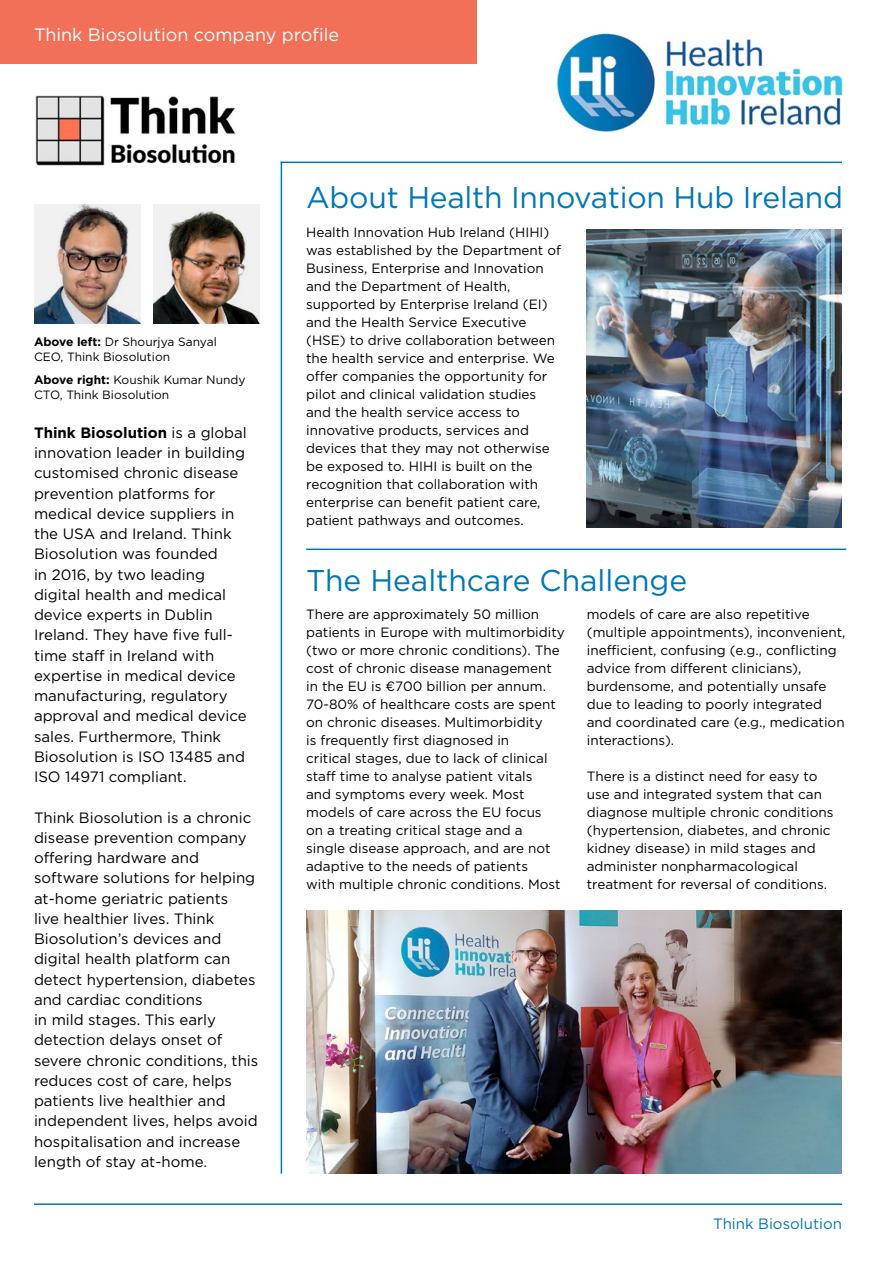
<style>
.page{position:relative;width:893px;height:1263px;background:#fff}
.page>*{position:absolute;margin:0;border:0;box-sizing:border-box;transform-origin:0 0}
.t1{font:30px "Gotham";letter-spacing:-.01em;color:#0077b5}
.t2{font:18px "Gotham";color:#fff}
.t3{font:15px/20.2px "Gotham";color:#000}
.t4{font:15px "Gotham";color:#0077b5}
.t5{font:13.5px/18px "Gotham";color:#000}
.t6{font:12px/15px "Gotham";color:#000}
.s1{font-weight:700}
</style>
<div class="page">
<img style="left:556px;top:33px;width:287px;height:100px">
<hr style="left:306px;top:549px;width:540px;height:1px;background:#0077b5">
<hr style="left:34px;top:1203px;width:808px;height:2px;background:#0077b5">
<div style="left:0;top:0;width:476px;height:64px;background:#f37058"></div>
<hr style="left:281px;top:162px;width:1px;height:1012px;background:#0077b5">
<img style="left:587px;top:230px;width:255px;height:297px">
<hr style="left:281px;top:162px;width:561px;height:1px;background:#0077b5">
<img style="left:35px;top:95px;width:200px;height:71px">
<img style="left:153px;top:204px;width:106px;height:119px">
<img style="left:34px;top:204px;width:106px;height:119px">
<img style="left:306px;top:910px;width:536px;height:264px">
<h2 class="t2" style="left:34px;top:24px;width:307px">Think Biosolution company profile</h2>
<p class="t6" style="left:34px;top:334px;width:184px"><span class="s1">Above left:</span> Dr Shourjya Sanyal<br>CEO, Think Biosolution</p>
<p class="t6" style="left:34px;top:372px;width:213px"><span class="s1">Above right:</span> Koushik Kumar Nundy<br>CTO, Think Biosolution</p>
<p class="t3" style="left:34px;top:422px;width:214px"><span class="s1">Think Biosolution</span> is a global innovation leader in building customised chronic disease prevention platforms for medical device suppliers in the USA and Ireland. Think<br>Biosolution was founded<br>in 2016, by two leading digital health and medical device experts in Dublin<br>Ireland. They have five full&shy;time staff in Ireland with expertise in medical device manufacturing, regulatory approval and medical device sales. Furthermore, Think<br>Biosolution is ISO 13485 and<br>ISO 14971 compliant.</p>
<p class="t3" style="left:34px;top:807px;width:226px">Think Biosolution is a chronic disease prevention company offering hardware and software solutions for helping at-home geriatric patients<br>live healthier lives. Think<br>Biosolution’s devices and digital health platform can detect hypertension, diabetes and cardiac conditions<br>in mild stages. This early detection delays onset of severe chronic conditions, this reduces cost of care, helps patients live healthier and independent lives, helps avoid hospitalisation and increase length of stay at-home.</p>
<h1 class="t1" style="left:306px;top:181px;width:538px">About Health Innovation Hub Ireland</h1>
<p class="t5" style="left:306px;top:223px;width:256px">Health Innovation Hub Ireland (HIHI) was established by the Department of Business, Enterprise and Innovation and the Department of Health, supported by Enterprise Ireland (EI) and the Health Service Executive (HSE) to drive collaboration between the health service and enterprise. We offer companies the opportunity for pilot and clinical validation studies and the health service access to innovative products, services and devices that they may not otherwise be exposed to. HIHI is built on the recognition that collaboration with enterprise can benefit patient care, patient pathways and outcomes.</p>
<h1 class="t1" style="left:306px;top:563px;width:383px">The Healthcare Challenge</h1>
<p class="t5" style="left:306px;top:605px;width:260px">There are approximately 50 million patients in Europe with multimorbidity (two or more chronic conditions). The cost of chronic disease management in the EU is ¤700 billion per annum.<br>70-80% of healthcare costs are spent on chronic diseases. Multimorbidity<br>is frequently first diagnosed in<br>critical stages, due to lack of clinical staff time to analyse patient vitals<br>and symptoms every week. Most models of care across the EU focus<br>on a treating critical stage and a single disease approach, and are not adaptive to the needs of patients<br>with multiple chronic conditions. Most</p>
<p class="t5" style="left:587px;top:605px;width:260px">models of care are also repetitive (multiple appointments), inconvenient, inefficient, confusing (e.g., conflicting advice from different clinicians), burdensome, and potentially unsafe due to leading to poorly integrated and coordinated care (e.g., medication interactions).</p>
<p class="t5" style="left:587px;top:767px;width:248px">There is a distinct need for easy to use and integrated system that can diagnose multiple chronic conditions (hypertension, diabetes, and chronic kidney disease) in mild stages and administer nonpharmacological treatment for reversal of conditions.</p>
<p class="t4" style="left:713px;top:1215px;width:130px">Think Biosolution</p>
</div>
